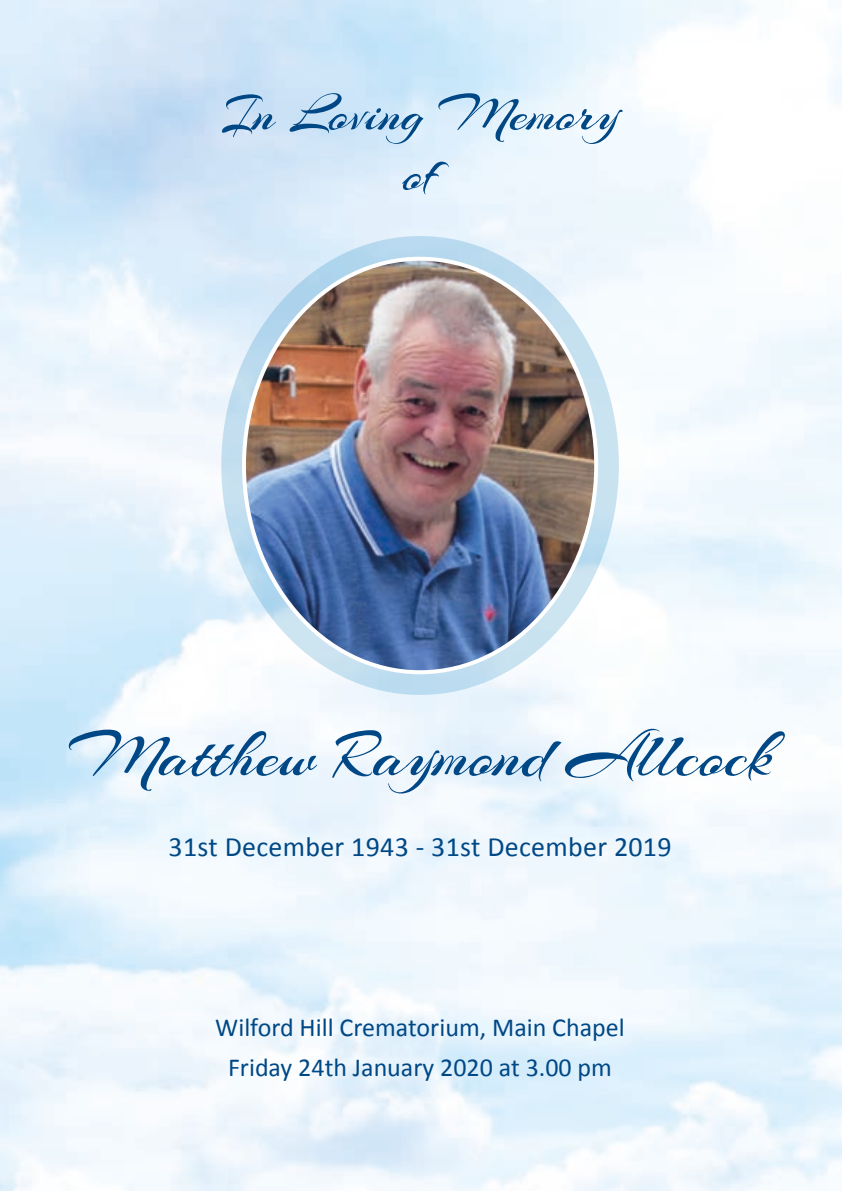
<style>
.page{position:relative;width:842px;height:1191px;background:#fff}
.page>*{position:absolute;margin:0;border:0;box-sizing:border-box;transform-origin:0 0}
.t1{font:68px "Arizonia";color:#004885}
.t2{font:54px/60px "Arizonia";color:#004885;text-align:center}
.t3{font:28px "Calibri";letter-spacing:.01em;color:#004885}
.t4{font:26px/40px "Calibri";color:#004885;text-align:center}
</style>
<div class="page">
<svg style="left:221px;top:236px;width:398px;height:459px;fill:#c0def0"></svg>
<img style="left:244px;top:259px;width:352px;height:413px">
<h2 class="t2" style="left:222px;top:84px;width:398px">In Loving Memory of</h2>
<h1 class="t1" style="left:69px;top:713px;width:704px">Matthew Raymond Allcock</h1>
<p class="t3" style="left:169px;top:829px;width:505px">31st December 1943 - 31st December 2019</p>
<p class="t4" style="left:215px;top:1007px;width:411px">Wilford Hill Crematorium, Main Chapel<br>Friday 24th January 2020 at 3.00 pm</p>
</div>
